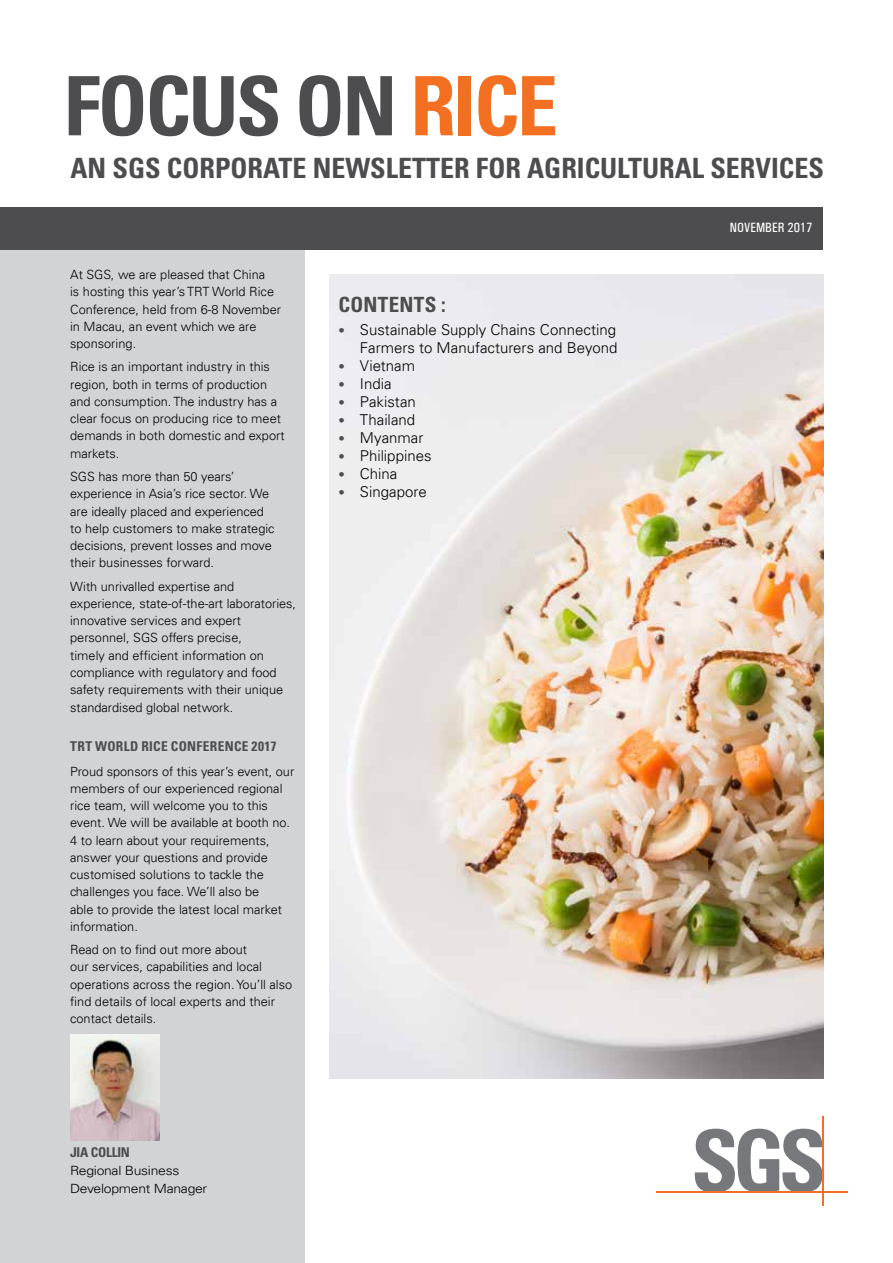
<style>
.page{position:relative;width:893px;height:1263px;background:#fff}
.page>*{position:absolute;margin:0;border:0;box-sizing:border-box;transform-origin:0 0}
.t1{font:700 condensed 81.9px "Univers LT";letter-spacing:-.03em;color:#4d4d4f}
.t2{font:700 condensed 27.9px "Univers LT";color:#4d4d4f}
.t3{font:700 condensed 21px "Univers LT";letter-spacing:.02em;color:#4d4d4f}
.t4{font:300 15px/18px "Univers LT";color:#000;text-align:right}
.t5{font:700 condensed 13.5px "Univers LT";letter-spacing:.02em;color:#4d4d4f}
.t6{font:500 13.5px "Univers Condensed";color:#fff}
.t7{font:700 condensed 13.5px "Univers LT";letter-spacing:-.02em;color:#4d4d4f}
.t8{font:300 12.75px/17.2px "Univers LT";color:#000}
.t9{font:300 12.75px/18px "Univers LT";letter-spacing:-.02em;color:#000;scale:1.09 1}
.s1{color:#f36f21}
.s2{font-size:12.75px;color:#4d4d4f}
</style>
<div class="page">
<div style="left:0;top:228px;width:304px;height:1035px;background:#d1d3d4"></div>
<svg style="left:694px;top:1128px;width:128px;height:63px"></svg>
<hr style="left:656px;top:1191px;width:192px;height:2px;background:#f36f21">
<hr style="left:822px;top:1116px;width:2px;height:90px;background:#f36f21">
<div style="left:0;top:207px;width:823px;height:42px;background:#4d4d4f"></div>
<img style="left:70px;top:1035px;width:89px;height:105px">
<img style="left:330px;top:275px;width:494px;height:804px">
<h1 class="t1" style="left:64px;top:56px;width:496px">FOCUS ON <span class="s1">RICE</span></h1>
<h2 class="t2" style="left:70px;top:151px;width:755px">AN SGS CORPORATE NEWSLETTER FOR AGRICULTURAL SERVICES</h2>
<p class="t8" style="left:70px;top:266px;width:212px">At SGS, we are pleased that China<br>is hosting this year’s TRT World Rice<br>Conference, held from 6-8 November in Macau, an event which we are sponsoring.</p>
<p class="t8" style="left:70px;top:358px;width:216px">Rice is an important industry in this region, both in terms of production and consumption. The industry has a clear focus on producing rice to meet demands in both domestic and export markets.</p>
<p class="t8" style="left:70px;top:468px;width:206px">SGS has more than 50 years’ experience in Asia’s rice sector. We are ideally placed and experienced to help customers to make strategic decisions, prevent losses and move their businesses forward.</p>
<p class="t8" style="left:70px;top:577px;width:228px">With unrivalled expertise and experience, state-of-the-art laboratories, innovative services and expert personnel, SGS offers precise,<br>timely and efficient information on compliance with regulatory and food safety requirements with their unique standardised global network.</p>
<p class="t5" style="left:70px;top:738px;width:208px">TRT WORLD RICE CONFERENCE 2017</p>
<p class="t8" style="left:70px;top:762px;width:226px">Proud sponsors of this year’s event, our members of our experienced regional rice team, will welcome you to this event. We will be available at booth no.<br>4 to learn about your requirements, answer your questions and provide customised solutions to tackle the challenges you face. We’ll also be<br>able to provide the latest local market information.</p>
<p class="t8" style="left:70px;top:941px;width:224px">Read on to find out more about<br>our services, capabilities and local operations across the region. You’ll also find details of local experts and their contact details.</p>
<h3 class="t3" style="left:339px;top:291px;width:109px">CONTENTS :</h3>
<p class="t4" style="left:339px;top:321px;width:280px"><span class="s2">•</span> Sustainable Supply Chains Connecting<br>Farmers to Manufacturers and Beyond</p>
<p class="t4" style="left:339px;top:357px;width:78px"><span class="s2">•</span> Vietnam</p>
<p class="t4" style="left:339px;top:375px;width:55px"><span class="s2">•</span> India</p>
<p class="t4" style="left:339px;top:393px;width:79px"><span class="s2">•</span> Pakistan</p>
<p class="t4" style="left:339px;top:411px;width:78px"><span class="s2">•</span> Thailand</p>
<p class="t4" style="left:339px;top:429px;width:86px"><span class="s2">•</span> Myanmar</p>
<p class="t4" style="left:339px;top:447px;width:95px"><span class="s2">•</span> Philippines</p>
<p class="t4" style="left:339px;top:465px;width:60px"><span class="s2">•</span> China</p>
<p class="t4" style="left:339px;top:483px;width:90px"><span class="s2">•</span> Singapore</p>
<p class="t7" style="left:70px;top:1144px;width:61px">JIA COLLIN</p>
<p class="t9" style="left:70px;top:1161px;width:127px">Regional Business<br>Development Manager</p>
<p class="t6" style="left:730px;top:219px;width:84px">NOVEMBER 2017</p>
</div>
